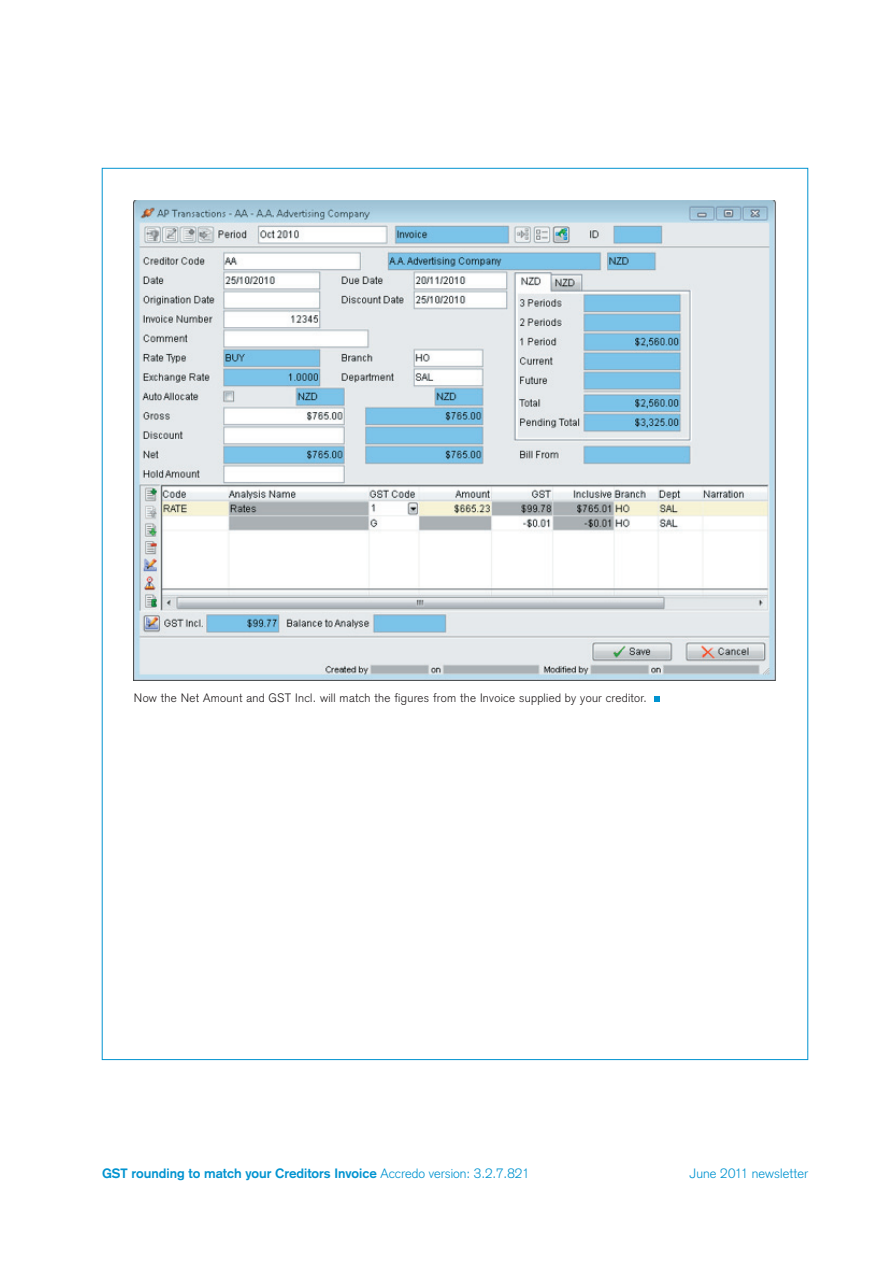
<style>
.page{position:relative;width:893px;height:1263px;background:#fff}
.page>*{position:absolute;margin:0;border:0;box-sizing:border-box;transform-origin:0 0}
.t1{font:700 13.35px "Akzidenz Grotesk";color:#0093d0}
.t2{font:300 13.35px "Akzidenz Grotesk";letter-spacing:.005em;color:#0093d0}
.t3{font:300 12px "Akzidenz Grotesk";letter-spacing:.025em;color:#231f20}
.s1{font-weight:300}
</style>
<div class="page">
<svg style="left:654px;top:696px;width:5px;height:6px"></svg>
<img style="left:134px;top:200px;width:642px;height:480px">
<p class="t3" style="left:134px;top:691px;width:514px">Now the Net Amount and GST Incl. will match the figures from the Invoice supplied by your creditor.</p>
<p class="t1" style="left:102px;top:1165px;width:429px">GST rounding to match your Creditors Invoice <span class="s1">Accredo version: 3.2.7.821</span></p>
<p class="t2" style="left:690px;top:1165px;width:120px">June 2011 newsletter</p>
</div>
